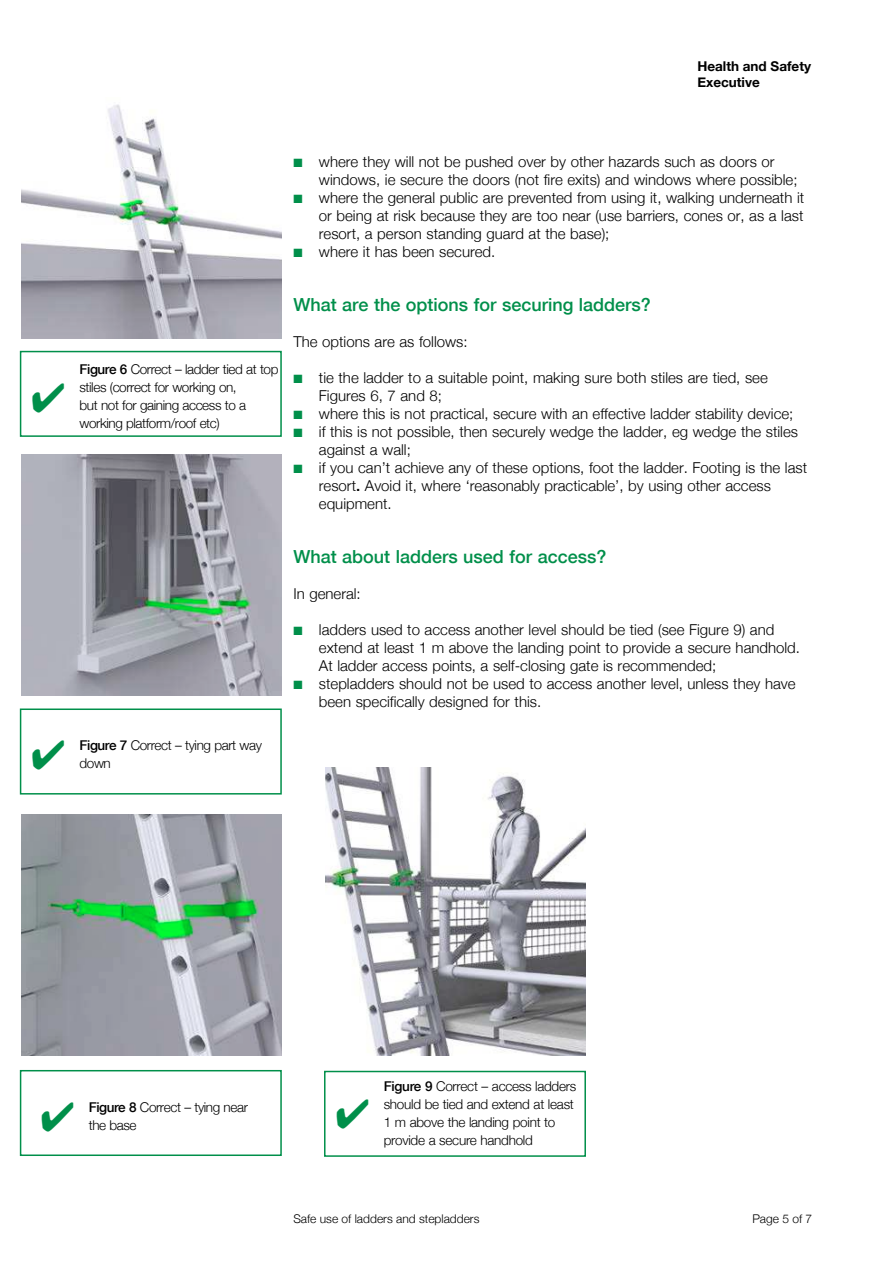
<style>
.page{position:relative;width:893px;height:1263px;background:#fff}
.page>*{position:absolute;margin:0;border:0;box-sizing:border-box;transform-origin:0 0}
.t1{font:500 18px "Helvetica Neue";color:#008f4a}
.t2{font:300 15px/18px "Helvetica Neue";color:#000}
.t3{font:300 13.5px/18px "Helvetica Neue";letter-spacing:-.03em;color:#000}
.t4{font:700 13.5px/15.8px "Helvetica Neue";color:#000}
.t5{font:300 12px "Helvetica Neue";color:#000}
.s1{color:#008f4a}
.s2{font-weight:500}
</style>
<div class="page">
<img style="left:21px;top:104px;width:261px;height:234px">
<div style="left:20px;top:351px;width:262px;height:86px;border:2px solid #008f4a"></div>
<img style="left:21px;top:455px;width:261px;height:241px">
<div style="left:20px;top:708px;width:262px;height:86px;border:2px solid #008f4a"></div>
<img style="left:21px;top:815px;width:261px;height:241px">
<div style="left:20px;top:1070px;width:262px;height:86px;border:2px solid #008f4a"></div>
<img style="left:325px;top:767px;width:261px;height:288px">
<div style="left:324px;top:1071px;width:262px;height:86px;border:2px solid #008f4a"></div>
<p class="t4" style="left:697px;top:60px;width:115px">Health and Safety<br>Executive</p>
<p class="t2" style="left:319px;top:154px;width:480px;text-indent:-26px"><span class="s1">■</span> where they will not be pushed over by other hazards such as doors or windows, ie secure the doors (not fire exits) and windows where possible;</p>
<p class="t2" style="left:319px;top:190px;width:487px;text-align:justify;text-indent:-26px"><span class="s1">■</span> where the general public are prevented from using it, walking underneath it or being at risk because they are too near (use barriers, cones or, as a last resort, a person standing guard at the base);</p>
<p class="t2" style="left:293px;top:244px;width:203px"><span class="s1">■</span> where it has been secured.</p>
<p class="t3" style="left:80px;top:362px;width:200px"><span class="s2">Figure 6</span> Correct – ladder tied at top stiles (correct for working on,<br>but not for gaining access to a</p>
<p class="t3" style="left:31px;top:416px;width:190px"><sup>✔</sup> working platform/roof etc)</p>
<p class="t3" style="left:80px;top:737px;width:184px"><span class="s2">Figure 7</span> Correct – tying part way down</p>
<p class="t1" style="left:293px;top:298px;width:359px">What are the options for securing ladders?</p>
<p class="t2" style="left:293px;top:334px;width:176px">The options are as follows:</p>
<p class="t2" style="left:319px;top:370px;width:450px;text-indent:-26px"><span class="s1">■</span> tie the ladder to a suitable point, making sure both stiles are tied, see<br>Figures 6, 7 and 8;</p>
<p class="t2" style="left:293px;top:406px;width:501px"><span class="s1">■</span> where this is not practical, secure with an effective ladder stability device;</p>
<p class="t2" style="left:319px;top:422px;width:481px;text-indent:-26px"><span class="s1">■</span> if this is not possible, then securely wedge the ladder, eg wedge the stiles against a wall;</p>
<p class="t2" style="left:319px;top:460px;width:490px;text-indent:-26px"><span class="s1">■</span> if you can’t achieve any of these options, foot the ladder. Footing is the last resort<span class="s2">.</span> Avoid it, where ‘reasonably practicable’, by using other access equipment.</p>
<p class="t1" style="left:293px;top:550px;width:314px">What about ladders used for access?</p>
<p class="t2" style="left:293px;top:586px;width:69px">In general:</p>
<p class="t2" style="left:319px;top:620px;width:483px;text-indent:-26px"><span class="s1">■</span> ladders used to access another level should be tied (see Figure 9) and extend at least 1 m above the landing point to provide a secure handhold.<br>At ladder access points, a self-closing gate is recommended;</p>
<p class="t2" style="left:319px;top:676px;width:478px;text-indent:-26px"><span class="s1">■</span> stepladders should not be used to access another level, unless they have been specifically designed for this.</p>
<p class="t3" style="left:89px;top:1099px;width:161px"><span class="s2">Figure 8</span> Correct – tying near</p>
<p class="t3" style="left:40px;top:1117px;width:98px"><span class="s1">✔</span> the base</p>
<p class="t3" style="left:384px;top:1079px;width:194px"><span class="s2">Figure 9</span> Correct – access ladders should be tied and extend at least<br>1 m above the landing point to</p>
<p class="t3" style="left:335px;top:1133px;width:199px"><sup>✔</sup> provide a secure handhold</p>
<p class="t5" style="left:293px;top:1214px;width:188px">Safe use of ladders and stepladders</p>
<p class="t5" style="left:752px;top:1214px;width:61px">Page 5 of 7</p>
</div>
